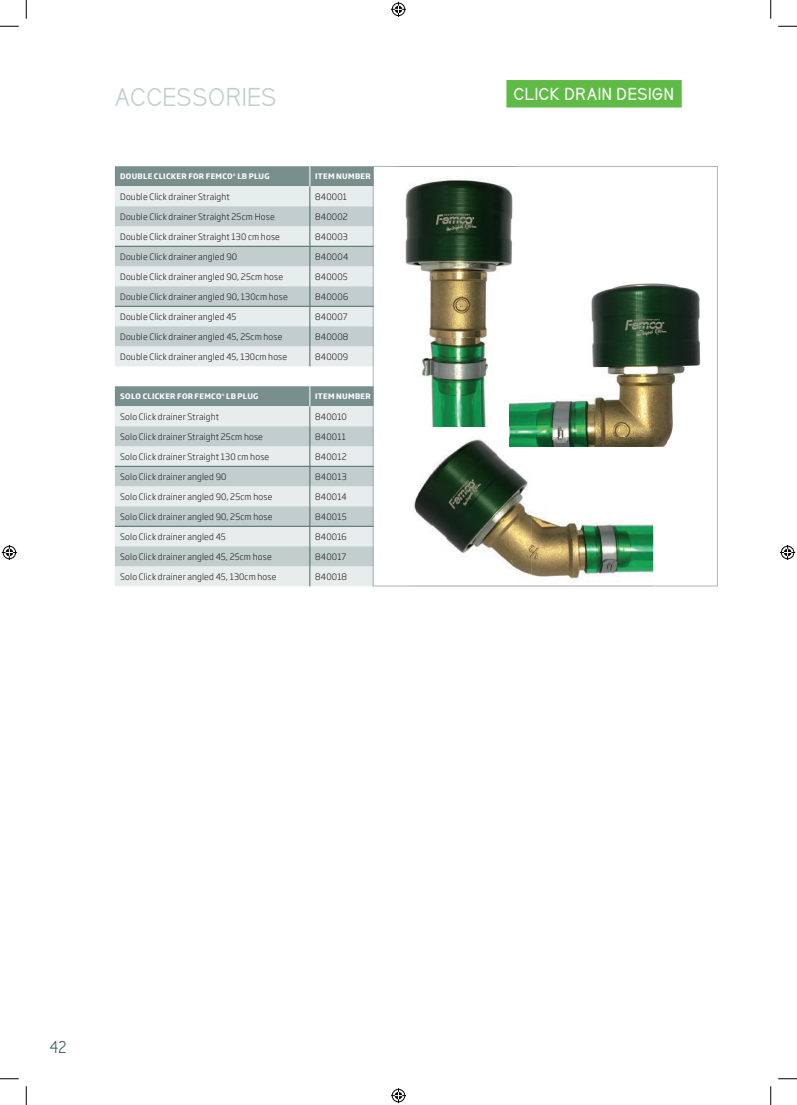
<style>
.page{position:relative;width:797px;height:1105px;background:#fff}
.page>*{position:absolute;margin:0;border:0;box-sizing:border-box;transform-origin:0 0}
.t1{font:22.5px "Kirvy";letter-spacing:-.005em;color:#c2cdcd}
.t2{font:700 15px "Kirvy";letter-spacing:.01em;color:#fff}
.t3{font:15px "Kirvy";color:#496866}
.t4{font:300 8.75px "Soho Gothic Pro";letter-spacing:.02em;color:#231f20}
.t5{font:700 7.5px "Soho Gothic Pro";letter-spacing:.04em;color:#fff}
</style>
<div class="page">
<div style="left:506px;top:80px;width:175px;height:28px;background:#60bb46"></div>
<svg style="left:115px;top:166px;width:258px;height:200px;background:#ccd5d5"></svg>
<hr style="left:115px;top:306px;width:195px;height:1px;background:#496866">
<hr style="left:310px;top:306px;width:63px;height:1px;background:#496866">
<svg style="left:115px;top:386px;width:258px;height:200px;background:#ccd5d5"></svg>
<hr style="left:115px;top:526px;width:195px;height:1px;background:#496866">
<hr style="left:310px;top:526px;width:63px;height:1px;background:#496866">
<svg style="left:373px;top:166px;width:344px;height:420px"></svg>
<img style="left:397px;top:167px;width:120px;height:172px">
<img style="left:397px;top:339px;width:112px;height:87px">
<img style="left:397px;top:166px;width:120px;height:1px">
<img style="left:531px;top:447px;width:122px;height:139px">
<img style="left:409px;top:437px;width:122px;height:149px">
<img style="left:509px;top:302px;width:198px;height:145px">
<img style="left:517px;top:265px;width:190px;height:37px">
<img style="left:509px;top:265px;width:8px;height:161px">
<img style="left:509px;top:437px;width:144px;height:10px">
<svg style="left:0;top:25px;width:19px;height:2px"></svg>
<svg style="left:778px;top:25px;width:19px;height:2px"></svg>
<svg style="left:0;top:1078px;width:19px;height:1px"></svg>
<svg style="left:778px;top:1078px;width:19px;height:1px"></svg>
<svg style="left:25px;top:0;width:2px;height:19px"></svg>
<svg style="left:25px;top:1086px;width:2px;height:19px"></svg>
<svg style="left:770px;top:0;width:1px;height:19px"></svg>
<svg style="left:770px;top:1086px;width:1px;height:19px"></svg>
<svg style="left:391px;top:2px;width:15px;height:15px"></svg>
<svg style="left:391px;top:1088px;width:15px;height:15px"></svg>
<svg style="left:2px;top:545px;width:15px;height:15px"></svg>
<svg style="left:780px;top:545px;width:15px;height:15px"></svg>
<h1 class="t1" style="left:115px;top:82px;width:164px">ACCESSORIES</h1>
<h2 class="t2" style="left:514px;top:84px;width:162px">CLICK DRAIN DESIGN</h2>
<p class="t5" style="left:120px;top:170px;width:151px">DOUBLE CLICKER FOR FEMCO<sup>®</sup> LB PLUG</p>
<p class="t5" style="left:315px;top:170px;width:57px">ITEM NUMBER</p>
<p class="t4" style="left:120px;top:190px;width:111px">Double Click drainer Straight</p>
<p class="t4" style="left:315px;top:190px;width:33px">840001</p>
<p class="t4" style="left:120px;top:210px;width:156px">Double Click drainer Straight 25cm Hose</p>
<p class="t4" style="left:315px;top:210px;width:34px">840002</p>
<p class="t4" style="left:120px;top:229px;width:161px">Double Click drainer Straight 130 cm hose</p>
<p class="t4" style="left:315px;top:229px;width:34px">840003</p>
<p class="t4" style="left:120px;top:250px;width:118px">Double Click drainer angled 90</p>
<p class="t4" style="left:315px;top:250px;width:35px">840004</p>
<p class="t4" style="left:120px;top:270px;width:164px">Double Click drainer angled 90, 25cm hose</p>
<p class="t4" style="left:315px;top:270px;width:34px">840005</p>
<p class="t4" style="left:120px;top:289px;width:169px">Double Click drainer angled 90, 130cm hose</p>
<p class="t4" style="left:315px;top:289px;width:35px">840006</p>
<p class="t4" style="left:120px;top:310px;width:118px">Double Click drainer angled 45</p>
<p class="t4" style="left:315px;top:310px;width:34px">840007</p>
<p class="t4" style="left:120px;top:330px;width:164px">Double Click drainer angled 45, 25cm hose</p>
<p class="t4" style="left:315px;top:330px;width:35px">840008</p>
<p class="t4" style="left:120px;top:350px;width:169px">Double Click drainer angled 45, 130cm hose</p>
<p class="t4" style="left:315px;top:350px;width:35px">840009</p>
<p class="t5" style="left:120px;top:390px;width:140px">SOLO CLICKER FOR FEMCO<sup>®</sup> LB PLUG</p>
<p class="t5" style="left:315px;top:390px;width:57px">ITEM NUMBER</p>
<p class="t4" style="left:120px;top:410px;width:100px">Solo Click drainer Straight</p>
<p class="t4" style="left:315px;top:410px;width:33px">840010</p>
<p class="t4" style="left:120px;top:430px;width:144px">Solo Click drainer Straight 25cm hose</p>
<p class="t4" style="left:315px;top:430px;width:32px">840011</p>
<p class="t4" style="left:120px;top:449px;width:151px">Solo Click drainer Straight 130 cm hose</p>
<p class="t4" style="left:315px;top:449px;width:33px">840012</p>
<p class="t4" style="left:120px;top:470px;width:108px">Solo Click drainer angled 90</p>
<p class="t4" style="left:315px;top:470px;width:33px">840013</p>
<p class="t4" style="left:120px;top:490px;width:154px">Solo Click drainer angled 90, 25cm hose</p>
<p class="t4" style="left:315px;top:490px;width:33px">840014</p>
<p class="t4" style="left:120px;top:509px;width:154px">Solo Click drainer angled 90, 25cm hose</p>
<p class="t4" style="left:315px;top:509px;width:33px">840015</p>
<p class="t4" style="left:120px;top:530px;width:107px">Solo Click drainer angled 45</p>
<p class="t4" style="left:315px;top:530px;width:33px">840016</p>
<p class="t4" style="left:120px;top:550px;width:153px">Solo Click drainer angled 45, 25cm hose</p>
<p class="t4" style="left:315px;top:550px;width:33px">840017</p>
<p class="t4" style="left:120px;top:570px;width:158px">Solo Click drainer angled 45, 130cm hose</p>
<p class="t4" style="left:315px;top:570px;width:33px">840018</p>
<h2 class="t3" style="left:50px;top:1037px;width:19px">42</h2>
</div>
